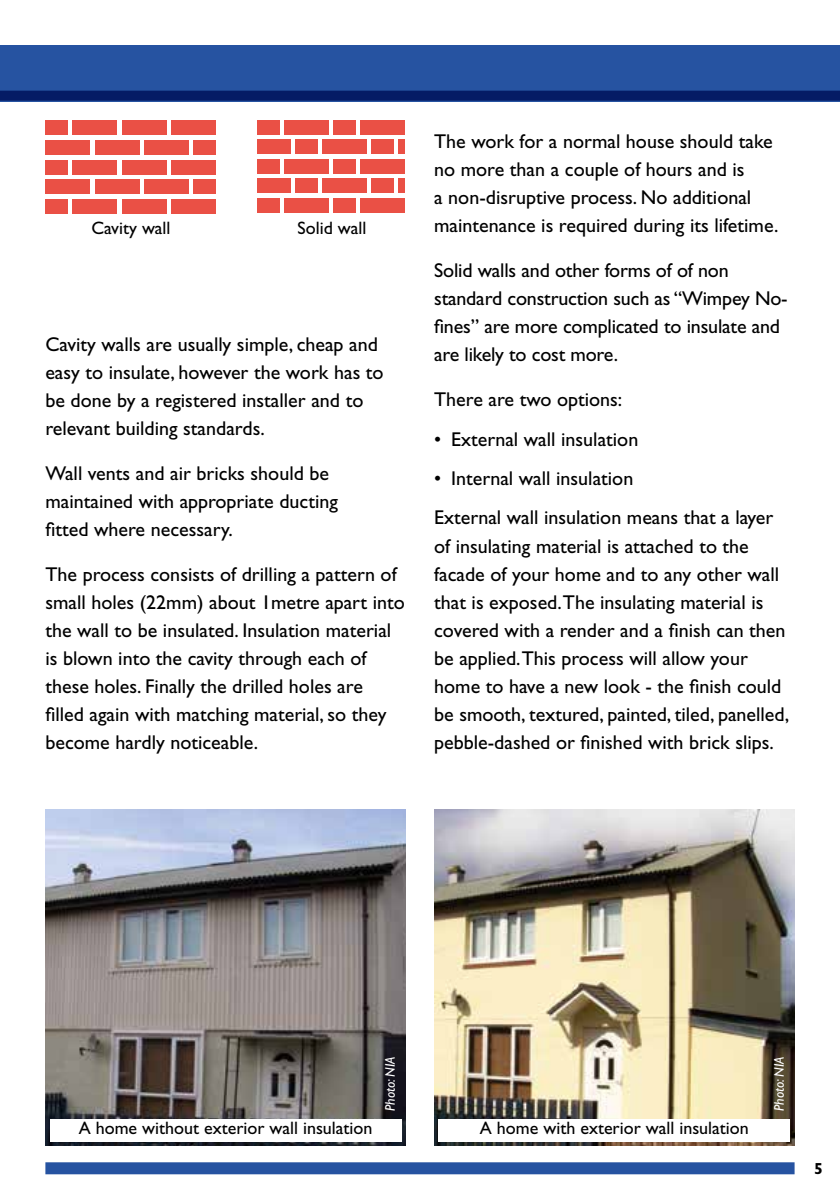
<style>
.page{position:relative;width:840px;height:1191px;background:#fff}
.page>*{position:absolute;margin:0;border:0;box-sizing:border-box;transform-origin:0 0}
.t1{font:20px/28px "Gill Sans Std";color:#000}
.t2{font:18px "Gill Sans Std";color:#000}
.t3{font:700 16px "Gill Sans Std";color:#000}
.t4{font:italic 14px "Gill Sans Std";color:#fff}
</style>
<div class="page">
<div style="left:45px;top:1162px;width:749px;height:12px;background:#2653a1"></div>
<div style="left:0;top:45px;width:839px;height:57px;background:#2653a1"></div>
<img style="left:45px;top:809px;width:360px;height:336px">
<img style="left:434px;top:809px;width:360px;height:336px">
<div style="left:45px;top:120px;width:23px;height:15px;background:#ea5045"></div>
<div style="left:72px;top:120px;width:45px;height:15px;background:#ea5045"></div>
<div style="left:122px;top:120px;width:44px;height:15px;background:#ea5045"></div>
<div style="left:171px;top:120px;width:45px;height:15px;background:#ea5045"></div>
<div style="left:45px;top:140px;width:45px;height:14px;background:#ea5045"></div>
<div style="left:95px;top:140px;width:44px;height:14px;background:#ea5045"></div>
<div style="left:144px;top:140px;width:45px;height:14px;background:#ea5045"></div>
<div style="left:193px;top:140px;width:23px;height:14px;background:#ea5045"></div>
<div style="left:45px;top:160px;width:23px;height:14px;background:#ea5045"></div>
<div style="left:72px;top:160px;width:45px;height:14px;background:#ea5045"></div>
<div style="left:122px;top:160px;width:44px;height:14px;background:#ea5045"></div>
<div style="left:171px;top:160px;width:45px;height:14px;background:#ea5045"></div>
<div style="left:45px;top:179px;width:45px;height:15px;background:#ea5045"></div>
<div style="left:95px;top:179px;width:44px;height:15px;background:#ea5045"></div>
<div style="left:144px;top:179px;width:45px;height:15px;background:#ea5045"></div>
<div style="left:193px;top:179px;width:23px;height:15px;background:#ea5045"></div>
<div style="left:45px;top:199px;width:23px;height:15px;background:#ea5045"></div>
<div style="left:72px;top:199px;width:45px;height:15px;background:#ea5045"></div>
<div style="left:122px;top:199px;width:44px;height:15px;background:#ea5045"></div>
<div style="left:171px;top:199px;width:45px;height:15px;background:#ea5045"></div>
<div style="left:258px;top:120px;width:22px;height:15px;background:#ea5045"></div>
<div style="left:333px;top:120px;width:22px;height:15px;background:#ea5045"></div>
<div style="left:284px;top:120px;width:44px;height:15px;background:#ea5045"></div>
<div style="left:360px;top:120px;width:44px;height:15px;background:#ea5045"></div>
<div style="left:295px;top:139px;width:22px;height:15px;background:#ea5045"></div>
<div style="left:371px;top:139px;width:22px;height:15px;background:#ea5045"></div>
<div style="left:322px;top:139px;width:44px;height:15px;background:#ea5045"></div>
<div style="left:398px;top:139px;width:6px;height:15px;background:#ea5045"></div>
<div style="left:258px;top:139px;width:33px;height:15px;background:#ea5045"></div>
<div style="left:258px;top:159px;width:22px;height:15px;background:#ea5045"></div>
<div style="left:333px;top:159px;width:22px;height:15px;background:#ea5045"></div>
<div style="left:284px;top:159px;width:44px;height:15px;background:#ea5045"></div>
<div style="left:360px;top:159px;width:44px;height:15px;background:#ea5045"></div>
<div style="left:295px;top:178px;width:22px;height:15px;background:#ea5045"></div>
<div style="left:371px;top:178px;width:22px;height:15px;background:#ea5045"></div>
<div style="left:322px;top:178px;width:44px;height:15px;background:#ea5045"></div>
<div style="left:398px;top:178px;width:6px;height:15px;background:#ea5045"></div>
<div style="left:258px;top:178px;width:33px;height:15px;background:#ea5045"></div>
<div style="left:258px;top:198px;width:22px;height:15px;background:#ea5045"></div>
<div style="left:333px;top:198px;width:22px;height:15px;background:#ea5045"></div>
<div style="left:284px;top:198px;width:44px;height:15px;background:#ea5045"></div>
<div style="left:360px;top:198px;width:44px;height:15px;background:#ea5045"></div>
<div style="left:50px;top:1118px;width:351px;height:23px;background:#fff"></div>
<div style="left:438px;top:1118px;width:351px;height:23px;background:#fff"></div>
<div style="left:0;top:91px;width:839px;height:10px;background:#051b65"></div>
<p class="t2" style="left:91px;top:218px;width:81px">Cavity wall</p>
<p class="t2" style="left:297px;top:218px;width:70px">Solid wall</p>
<p class="t1" style="left:45px;top:330px;width:339px">Cavity walls are usually simple, cheap and easy to insulate, however the work has to be done by a registered installer and to relevant building standards.</p>
<p class="t1" style="left:45px;top:459px;width:294px">Wall vents and air bricks should be maintained with appropriate ducting fitted where necessary.</p>
<p class="t1" style="left:45px;top:560px;width:361px">The process consists of drilling a pattern of small holes (22mm) about 1metre apart into the wall to be insulated. Insulation material is blown into the cavity through each of these holes. Finally the drilled holes are filled again with matching material, so they become hardly noticeable.</p>
<p class="t1" style="left:434px;top:128px;width:345px">The work for a normal house should take no more than a couple of hours and is<br>a non-disruptive process. No additional maintenance is required during its lifetime.</p>
<p class="t1" style="left:434px;top:257px;width:355px">Solid walls and other forms of of non standard construction such as “Wimpey No&shy;fines” are more complicated to insulate and are likely to cost more.</p>
<p class="t1" style="left:434px;top:386px;width:189px">There are two options:</p>
<p class="t1" style="left:434px;top:425px;width:205px">• External wall insulation</p>
<p class="t1" style="left:434px;top:459px;width:340px;line-height:39.4px">• Internal wall insulation<br>External wall insulation means that a layer</p>
<p class="t1" style="left:434px;top:532px;width:356px">of insulating material is attached to the facade of your home and to any other wall that is exposed.The insulating material is covered with a render and a finish can then be applied.This process will allow your home to have a new look - the finish could be smooth, textured, painted, tiled, panelled, pebble-dashed or finished with brick slips.</p>
<p class="t4" style="left:382px;top:1111px;width:57px;rotate:-90deg">Photo: NIA</p>
<p class="t4" style="left:770px;top:1111px;width:57px;rotate:-90deg">Photo: NIA</p>
<p class="t2" style="left:79px;top:1117px;width:295px">A home without exterior wall insulation</p>
<p class="t2" style="left:479px;top:1117px;width:270px">A home with exterior wall insulation</p>
<p class="t3" style="left:813px;top:1158px;width:10px">5</p>
</div>
